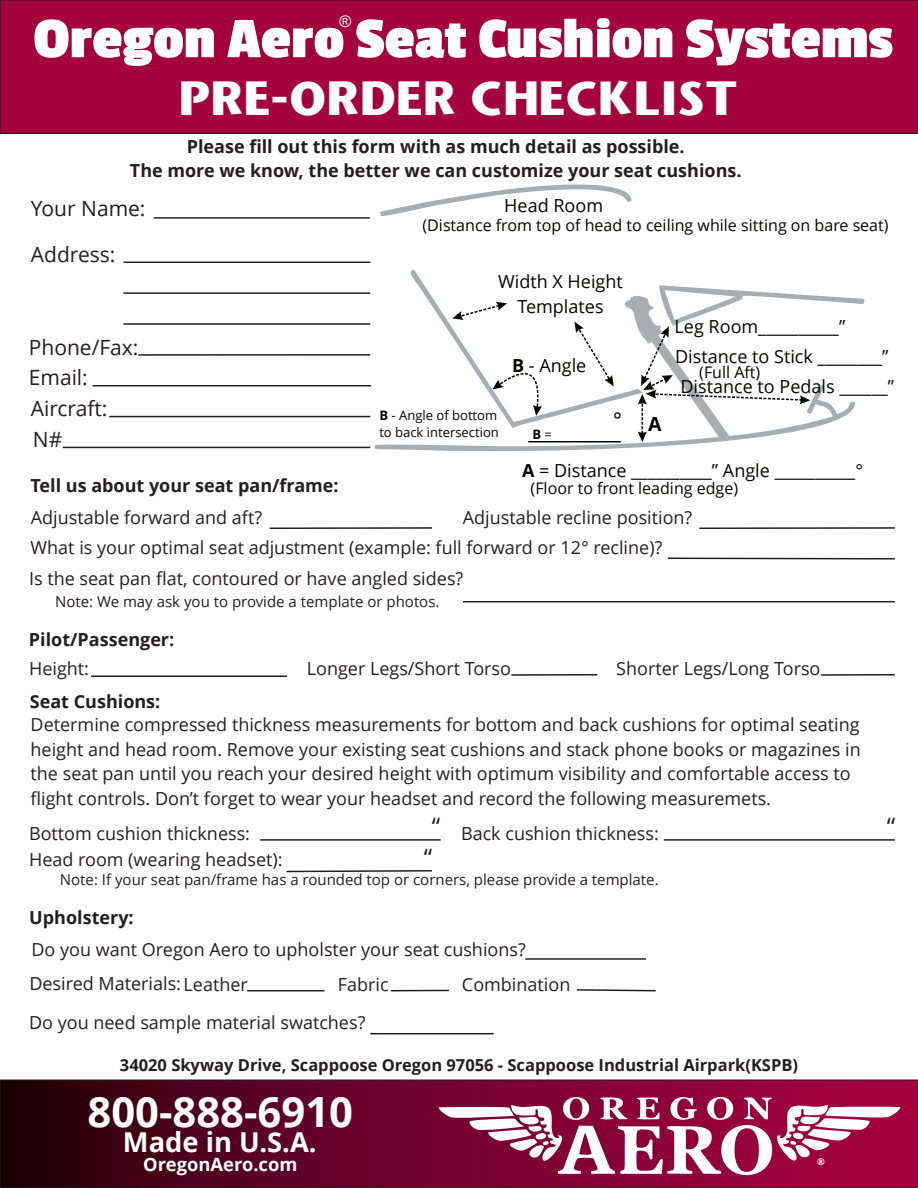
<style>
.page{position:relative;width:918px;height:1188px;background:#fff}
.page>*{position:absolute;margin:0;border:0;box-sizing:border-box;transform-origin:0 0}
.t1{font:700 60px "Passion One";color:#fff}
.t2{font:700 44.85px "Stone Sans";color:#fff}
.t3{font:700 41.85px "Open Sans";color:#fff}
.t4{font:700 27.3px "Open Sans";color:#fff}
.t5{font:24px "Open Sans";color:#231f20}
.t6{font:24px "Arial";color:#050504}
.t7{font:21px/30.9px "Open Sans";color:#231f20}
.t8{font:700 18.3px "Open Sans";color:#fff}
.t9{font:18px/24.5px "Open Sans";color:#231f20}
.t10{font:700 18px/24.5px "Open Sans";color:#231f20;text-align:center}
.t11{font:18px/24.6px "Open Sans";color:#050504;text-align:center}
.t12{font:700 16.5px "Open Sans";color:#231f20}
.t13{font:16.05px "Open Sans";color:#050504}
.t14{font:16.05px "Arial";color:#fff}
.t15{font:15px "Open Sans";color:#231f20}
.t16{font:13.05px/17.7px "Open Sans";color:#050504}
.t17{font:700 13.05px "Open Sans";color:#050504}
.t18{font:700 9.45px "Open Sans";color:#fff}
.s1{font-weight:700}
.s2{font-family:"Open Sans";font-weight:700;font-size:19.5px}
.s3{font-weight:400}
</style>
<div class="page">
<div style="left:0;top:0;width:918px;height:133px;background:#a5023b"></div>
<div style="left:0;top:0;width:918px;height:134px;border:1px solid #231f20"></div>
<svg style="left:2px;top:1082px;width:914px;height:104px;background:#570020"></svg>
<div style="left:0;top:1080px;width:918px;height:108px;border:1px solid #231f20"></div>
<svg style="left:439px;top:1094px;width:461px;height:91px"></svg>
<hr style="left:63px;top:447px;width:307px;height:1px;background:#231f20">
<hr style="left:109px;top:416px;width:261px;height:1px;background:#231f20">
<hr style="left:93px;top:385px;width:278px;height:1px;background:#231f20">
<hr style="left:154px;top:217px;width:216px;height:2px;background:#231f20">
<hr style="left:138px;top:354px;width:232px;height:2px;background:#231f20">
<hr style="left:123px;top:262px;width:247px;height:1px;background:#231f20">
<hr style="left:123px;top:292px;width:247px;height:2px;background:#231f20">
<hr style="left:123px;top:323px;width:247px;height:2px;background:#231f20">
<hr style="left:699px;top:527px;width:196px;height:2px;background:#231f20">
<hr style="left:270px;top:527px;width:162px;height:2px;background:#231f20">
<hr style="left:463px;top:601px;width:432px;height:1px;background:#231f20">
<svg style="left:667px;top:557px;width:228px;height:3px"></svg>
<hr style="left:91px;top:676px;width:196px;height:1px;background:#231f20">
<hr style="left:511px;top:674px;width:86px;height:2px;background:#231f20">
<hr style="left:821px;top:674px;width:74px;height:2px;background:#231f20">
<svg style="left:286px;top:870px;width:146px;height:3px"></svg>
<hr style="left:664px;top:839px;width:231px;height:2px;background:#231f20">
<hr style="left:260px;top:839px;width:181px;height:2px;background:#231f20">
<hr style="left:370px;top:1033px;width:124px;height:1px;background:#231f20">
<hr style="left:391px;top:990px;width:58px;height:1px;background:#231f20">
<hr style="left:247px;top:990px;width:77px;height:1px;background:#231f20">
<hr style="left:525px;top:958px;width:121px;height:2px;background:#231f20">
<svg style="left:576px;top:989px;width:80px;height:3px"></svg>
<svg style="left:374px;top:270px;width:490px;height:182px"></svg>
<svg style="left:380px;top:184px;width:251px;height:32px"></svg>
<hr style="left:528px;top:441px;width:93px;height:1px;background:#050504">
<p class="t14" style="left:339px;top:10px;width:13px">®</p>
<h1 class="t1" style="left:33px;top:7px;width:861px">Oregon Aero Seat Cushion Systems</h1>
<h2 class="t2" style="left:178px;top:68px;width:561px">PRE-ORDER CHECKLIST</h2>
<p class="t10" style="left:130px;top:133px;width:613px">Please fill out this form with as much detail as possible.<br>The more we know, the better we can customize your seat cushions.</p>
<p class="t7" style="left:31px;top:192px;width:116px">Your Name:</p>
<p class="t7" style="left:31px;top:238px;width:86px">Address:</p>
<p class="t11" style="left:504px;top:193px;width:100px">Head Room</p>
<p class="t13" style="left:423px;top:214px;width:468px">(Distance from top of head to ceiling while sitting on bare seat)</p>
<p class="t11" style="left:498px;top:269px;width:126px">Width X Height<br>Templates</p>
<p class="t11" style="left:675px;top:314px;width:172px">Leg Room__________”</p>
<p class="t7" style="left:29px;top:331px;width:111px">Phone/Fax:<br>Email:<br>Aircraft:<br>N#</p>
<p class="t10" style="left:30px;top:473px;width:310px">Tell us about your seat pan/frame:</p>
<p class="t9" style="left:31px;top:504px;width:233px">Adjustable forward and aft?</p>
<p class="t11" style="left:675px;top:344px;width:215px">Distance to Stick ________”</p>
<p class="t11" style="left:512px;top:353px;width:76px"><span class="s1">B</span> - Angle</p>
<p class="t13" style="left:699px;top:361px;width:63px">(Full Aft)</p>
<p class="t11" style="left:680px;top:374px;width:215px">Distance to Pedals ______”</p>
<p class="t16" style="left:379px;top:406px;width:121px"><span class="s1">B</span> - Angle of bottom to back intersection</p>
<h3 class="t6" style="left:613px;top:405px;width:50px">° <span class="s2">A</span></h3>
<p class="t17" style="left:532px;top:425px;width:21px">B <span class="s3">=</span></p>
<p class="t11" style="left:522px;top:457px;width:343px"><span class="s1">A</span> = Distance __________” Angle __________°</p>
<p class="t13" style="left:531px;top:477px;width:209px">(Floor to front leading edge)</p>
<p class="t9" style="left:29px;top:501px;width:665px;line-height:30.5px;text-indent:434px">Adjustable recline position?<br>What is your optimal seat adjustment (example: full forward or 12° recline)?<br>Is the seat pan flat, contoured or have angled sides?</p>
<p class="t15" style="left:55px;top:591px;width:386px">Note: We may ask you to provide a template or photos.</p>
<p class="t10" style="left:29px;top:627px;width:147px">Pilot/Passenger:</p>
<p class="t9" style="left:29px;top:656px;width:61px">Height:</p>
<p class="t9" style="left:307px;top:656px;width:206px">Longer Legs/Short Torso</p>
<p class="t9" style="left:616px;top:656px;width:206px">Shorter Legs/Long Torso</p>
<p class="t10" style="left:30px;top:689px;width:132px">Seat Cushions:</p>
<p class="t9" style="left:31px;top:712px;width:832px">Determine compressed thickness measurements for bottom and back cushions for optimal seating height and head room. Remove your existing seat cushions and stack phone books or magazines in the seat pan until you reach your desired height with optimum visibility and comfortable access to flight controls. Don’t forget to wear your headset and record the following measuremets.</p>
<p class="t9" style="left:29px;top:820px;width:223px">Bottom cushion thickness:</p>
<p class="t9" style="left:461px;top:820px;width:199px">Back cushion thickness:</p>
<p class="t9" style="left:29px;top:847px;width:255px">Head room (wearing headset):</p>
<p class="t15" style="left:60px;top:869px;width:600px">Note: If your seat pan/frame has a rounded top or corners, please provide a template.</p>
<h3 class="t5" style="left:432px;top:810px;width:10px">“</h3>
<h3 class="t5" style="left:887px;top:810px;width:10px">“</h3>
<h3 class="t5" style="left:424px;top:841px;width:10px">“</h3>
<p class="t10" style="left:29px;top:905px;width:106px">Upholstery:</p>
<p class="t9" style="left:29px;top:931px;width:498px;line-height:35px">Do you want Oregon Aero to upholster your seat cushions?<br>Desired Materials: Leather</p>
<p class="t9" style="left:338px;top:971px;width:52px">Fabric</p>
<p class="t9" style="left:462px;top:971px;width:110px">Combination</p>
<p class="t9" style="left:29px;top:1010px;width:338px">Do you need sample material swatches?</p>
<p class="t12" style="left:120px;top:1053px;width:680px">34020 Skyway Drive, Scappoose Oregon 97056 - Scappoose Industrial Airpark(KSPB)</p>
<h3 class="t3" style="left:88px;top:1083px;width:267px">800-888-6910</h3>
<h3 class="t4" style="left:123px;top:1123px;width:195px">Made in U.S.A.</h3>
<p class="t8" style="left:143px;top:1151px;width:156px">OregonAero.com</p>
<p class="t18" style="left:817px;top:1155px;width:9px">®</p>
</div>
